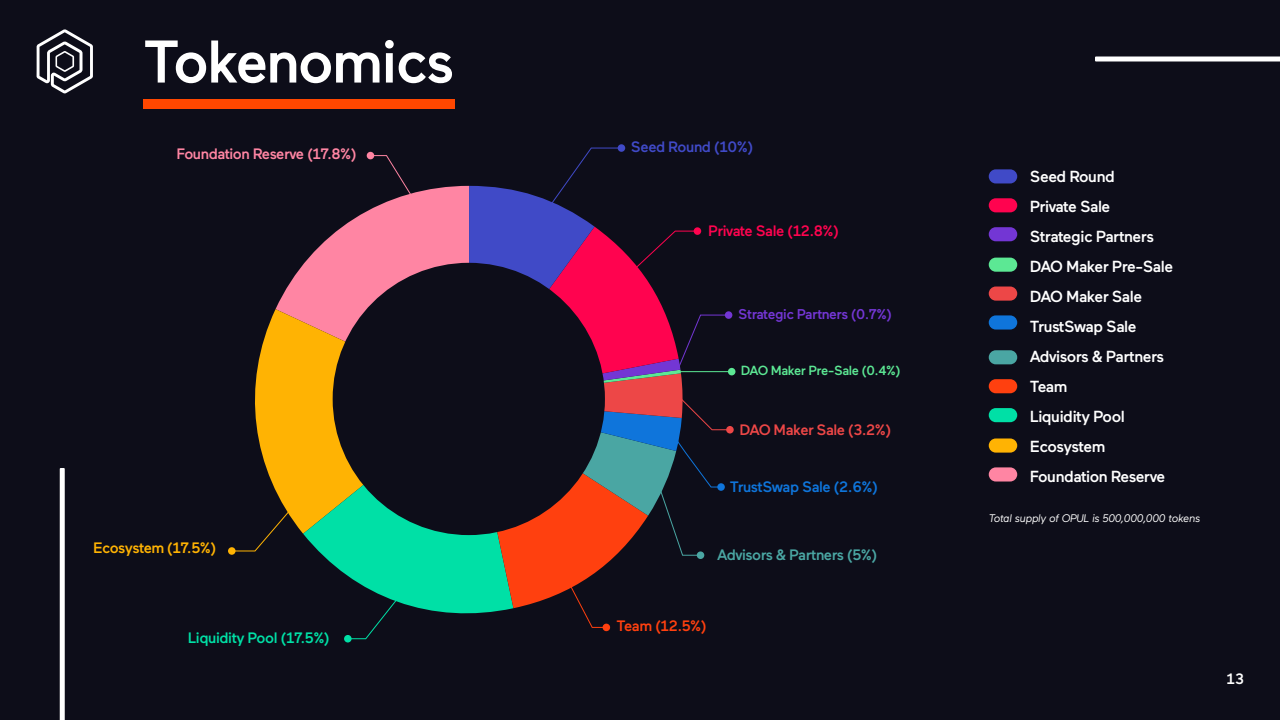
<style>
.page{position:relative;width:1280px;height:720px;background:#0d0d19}
.page>*{position:absolute;margin:0;border:0;box-sizing:border-box;transform-origin:0 0}
.t1{font:500 60px "Maax";letter-spacing:-.03em;color:#fff}
.t2{font:500 16px/30px "Maax";letter-spacing:-.03em;color:#fff}
.t3{font:500 15.1px "Maax";letter-spacing:-.03em;color:#ff85a3}
.t4{font:500 15.1px "Maax";letter-spacing:-.03em;color:#4aa6a3}
.t5{font:500 15.1px "Maax";letter-spacing:-.03em;color:#00e0a6}
.t6{font:500 15.1px "Maax";letter-spacing:-.03em;color:#0f75db}
.t7{font:500 15.1px "Maax";letter-spacing:-.03em;color:#ff034f}
.t8{font:500 15.1px "Maax";letter-spacing:-.03em;color:#ed4747}
.t9{font:500 15.1px "Maax";letter-spacing:-.035em;color:#ffb303}
.t10{font:500 15.1px "Maax";letter-spacing:-.025em;color:#404ac7}
.t11{font:500 15.1px "Maax";letter-spacing:-.03em;color:#ff400f}
.t12{font:500 15px "Maax";color:#fff}
.t13{font:500 14.2px "Maax";letter-spacing:-.03em;color:#7336d4}
.t14{font:500 13.2px "Maax";letter-spacing:-.03em;color:#5ce894}
.t15{font:italic 11px "Maax";letter-spacing:-.03em;color:#fff}
</style>
<div class="page">
<svg style="left:37px;top:29px;width:56px;height:65px"></svg>
<svg style="left:60px;top:468px;width:5px;height:252px"></svg>
<svg style="left:1095px;top:56px;width:185px;height:6px"></svg>
<div style="left:143px;top:99px;width:312px;height:10px;background:#ff4700"></div>
<svg style="left:276px;top:223px;width:71px;height:86px;fill:#ff85a3"></svg>
<svg style="left:255px;top:309px;width:92px;height:183px;background:#d99515"></svg>
<svg style="left:303px;top:399px;width:44px;height:176px;fill:#ffb303"></svg>
<svg style="left:228px;top:547px;width:8px;height:8px"></svg>
<svg style="left:726px;top:426px;width:8px;height:8px"></svg>
<div style="left:728px;top:368px;width:7px;height:7px;background:#5ce894;border-radius:50%"></div>
<div style="left:725px;top:311px;width:7px;height:8px;background:#7336d4;border-radius:50%"></div>
<div style="left:618px;top:144px;width:7px;height:8px;background:#404ac7;border-radius:50%"></div>
<div style="left:344px;top:635px;width:8px;height:8px;background:#00e0a6;border-radius:50%"></div>
<svg style="left:231px;top:492px;width:75px;height:60px"></svg>
<svg style="left:347px;top:147px;width:384px;height:493px"></svg>
<div style="left:989px;top:169px;width:28px;height:14px;background:#404ac7;border-radius:7px"></div>
<div style="left:989px;top:350px;width:28px;height:14px;background:#4aa6a3;border-radius:7px"></div>
<div style="left:989px;top:258px;width:28px;height:14px;background:#5ce894;border-radius:7px"></div>
<div style="left:989px;top:438px;width:28px;height:15px;background:#ffb303;border-radius:7px"></div>
<div style="left:989px;top:198px;width:28px;height:14px;background:#ff034f;border-radius:7px"></div>
<div style="left:989px;top:379px;width:28px;height:14px;background:#ff400f;border-radius:7px"></div>
<div style="left:989px;top:287px;width:28px;height:14px;background:#ed4747;border-radius:7px"></div>
<div style="left:989px;top:467px;width:28px;height:15px;background:#ff85a3;border-radius:7px"></div>
<div style="left:989px;top:227px;width:28px;height:14px;background:#7336d4;border-radius:7px"></div>
<div style="left:989px;top:408px;width:28px;height:14px;background:#00e0a6;border-radius:7px"></div>
<div style="left:989px;top:315px;width:28px;height:15px;background:#0f75db;border-radius:7px"></div>
<h1 class="t1" style="left:143px;top:30px;width:312px">Tokenomics</h1>
<p class="t3" style="left:176px;top:146px;width:182px">Foundation Reserve (17.8%)</p>
<p class="t9" style="left:93px;top:540px;width:125px">Ecosystem (17.5%)</p>
<p class="t5" style="left:188px;top:630px;width:144px">Liquidity Pool (17.5%)</p>
<p class="t10" style="left:631px;top:139px;width:124px">Seed Round (10%)</p>
<p class="t7" style="left:708px;top:223px;width:133px">Private Sale (12.8%)</p>
<p class="t13" style="left:738px;top:307px;width:155px">Strategic Partners (0.7%)</p>
<p class="t14" style="left:741px;top:364px;width:162px">DAO Maker Pre-Sale (0.4%)</p>
<p class="t8" style="left:739px;top:422px;width:154px">DAO Maker Sale (3.2%)</p>
<p class="t6" style="left:730px;top:479px;width:150px">TrustSwap Sale (2.6%)</p>
<p class="t4" style="left:717px;top:547px;width:162px">Advisors &amp; Partners (5%)</p>
<p class="t11" style="left:617px;top:618px;width:92px">Team (12.5%)</p>
<p class="t2" style="left:1030px;top:161px;width:145px">Seed Round<br>Private Sale<br>Strategic Partners<br>DAO Maker Pre-Sale<br>DAO Maker Sale<br>TrustSwap Sale<br>Advisors &amp; Partners<br>Team<br>Liquidity Pool<br>Ecosystem<br>Foundation Reserve</p>
<p class="t15" style="left:989px;top:513px;width:213px">Total supply of OPUL is 500,000,000 tokens</p>
<p class="t12" style="left:1227px;top:671px;width:19px">13</p>
</div>
